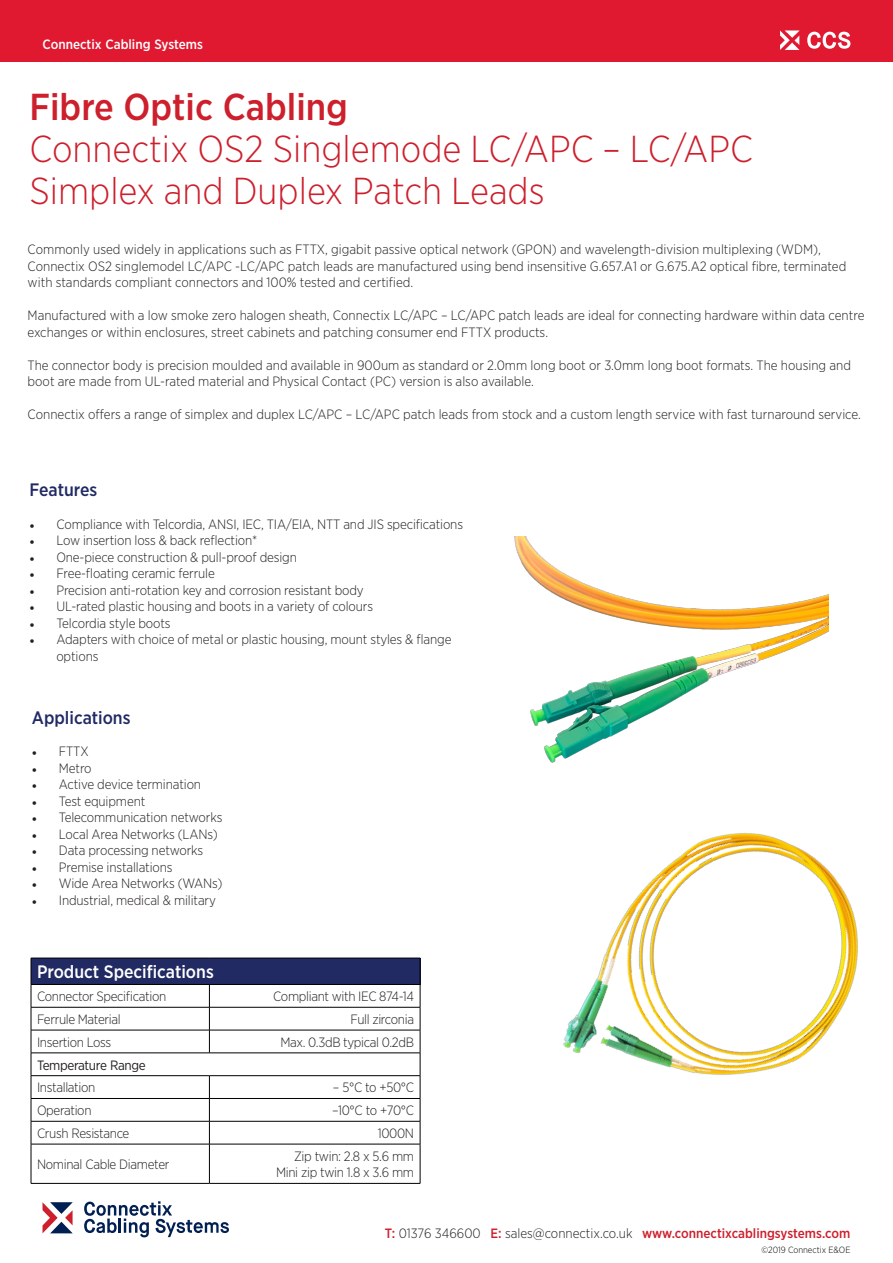
<style>
.page{position:relative;width:893px;height:1263px;background:#fff}
.page>*{position:absolute;margin:0;border:0;box-sizing:border-box;transform-origin:0 0}
.t1{font:300 37.5px "Gotham Narrow";color:#cd1f2c}
.t2{font:500 37.5px "Gotham Narrow";color:#cd1f2c}
.t3{font:500 18px "Gotham Narrow";color:#fff}
.t4{font:500 18px "Gotham Narrow";color:#212a63}
.HEADER_box{font:300 13.5px/16.5px "Gotham Narrow";letter-spacing:-.01em;color:#231f20}
.t5{font:500 13.5px "Gotham Narrow";color:#cd1f2c}
.t6{font:500 13.5px "Gotham Narrow";color:#fff}
.HEADER_box-2{font:13.5px "Gotham Narrow";letter-spacing:-.025em;color:#231f20}
.t7{font:300 9px "Gotham Narrow";color:#010000}
.s1{font-family:"Minion Pro";font-weight:400}
.s2{font-weight:300;color:#231f20}
</style>
<div class="page">
<div style="left:0;top:0;width:893px;height:62px;background:#e01931"></div>
<svg style="left:43px;top:1202px;width:30px;height:31px"></svg>
<svg style="left:84px;top:1201px;width:145px;height:36px"></svg>
<svg style="left:780px;top:30px;width:19px;height:20px"></svg>
<svg style="left:807px;top:32px;width:43px;height:17px"></svg>
<div style="left:31px;top:958px;width:389px;height:26px;background:#212a63"></div>
<hr style="left:31px;top:1052px;width:178px;height:1px;background:#010000">
<hr style="left:209px;top:1052px;width:211px;height:1px;background:#010000">
<hr style="left:31px;top:1075px;width:178px;height:1px;background:#010000">
<hr style="left:209px;top:1075px;width:211px;height:1px;background:#010000">
<hr style="left:31px;top:1098px;width:178px;height:1px;background:#010000">
<hr style="left:209px;top:1098px;width:211px;height:1px;background:#010000">
<hr style="left:31px;top:1121px;width:178px;height:1px;background:#010000">
<hr style="left:209px;top:1121px;width:211px;height:1px;background:#010000">
<svg style="left:209px;top:1076px;width:1px;height:68px"></svg>
<hr style="left:31px;top:1144px;width:178px;height:1px;background:#010000">
<hr style="left:31px;top:1144px;width:1px;height:39px;background:#010000">
<hr style="left:209px;top:1144px;width:211px;height:1px;background:#010000">
<hr style="left:209px;top:1144px;width:1px;height:39px;background:#010000">
<hr style="left:420px;top:1144px;width:1px;height:39px;background:#010000">
<hr style="left:31px;top:1183px;width:178px;height:1px;background:#010000">
<hr style="left:209px;top:1183px;width:211px;height:1px;background:#010000">
<hr style="left:31px;top:958px;width:178px;height:1px;background:#010000">
<hr style="left:209px;top:958px;width:211px;height:1px;background:#010000">
<hr style="left:31px;top:984px;width:178px;height:1px;background:#010000">
<hr style="left:209px;top:984px;width:211px;height:1px;background:#010000">
<hr style="left:31px;top:1007px;width:178px;height:1px;background:#010000">
<hr style="left:209px;top:1007px;width:211px;height:1px;background:#010000">
<hr style="left:31px;top:1030px;width:178px;height:1px;background:#010000">
<svg style="left:31px;top:958px;width:1px;height:186px"></svg>
<hr style="left:209px;top:1030px;width:211px;height:1px;background:#010000">
<svg style="left:209px;top:985px;width:1px;height:68px"></svg>
<svg style="left:420px;top:958px;width:1px;height:186px"></svg>
<img style="left:563px;top:833px;width:295px;height:242px">
<img style="left:514px;top:537px;width:314px;height:226px">
<p class="t6" style="left:43px;top:31px;width:117px">Fibre Optic Cabling</p>
<p class="t6" style="left:43px;top:36px;width:162px">Connectix Cabling Systems</p>
<p class="t2" style="left:29px;top:83px;width:320px">Fibre Optic Cabling</p>
<p class="t1" style="left:29px;top:126px;width:725px">Connectix OS2 Singlemode LC/APC – LC/APC</p>
<p class="t1" style="left:29px;top:168px;width:517px">Simplex and Duplex Patch Leads</p>
<p class="HEADER_box" style="left:28px;top:241px;width:820px">Commonly used widely in applications such as FTTX, gigabit passive optical network (GPON) and wavelength-division multiplexing (WDM),<br>Connectix OS2 singlemodel LC/APC -LC/APC patch leads are manufactured using bend insensitive G.657.A1 or G.675.A2 optical fibre, terminated with standards compliant connectors and 100% tested and certified.</p>
<p class="HEADER_box" style="left:28px;top:307px;width:838px">Manufactured with a low smoke zero halogen sheath, Connectix LC/APC – LC/APC patch leads are ideal for connecting hardware within data centre exchanges or within enclosures, street cabinets and patching consumer end FTTX products.</p>
<p class="HEADER_box" style="left:28px;top:356px;width:825px">The connector body is precision moulded and available in 900um as standard or 2.0mm long boot or 3.0mm long boot formats. The housing and boot are made from UL-rated material and Physical Contact (PC) version is also available.</p>
<p class="HEADER_box" style="left:28px;top:406px;width:835px">Connectix offers a range of simplex and duplex LC/APC – LC/APC patch leads from stock and a custom length service with fast turnaround service.</p>
<p class="t4" style="left:29px;top:478px;width:69px">Features</p>
<p class="HEADER_box" style="left:29px;top:515px;width:435px"><span class="s1">•</span> Compliance with Telcordia, ANSI, IEC, TIA/EIA, NTT and JIS specifications</p>
<p class="HEADER_box" style="left:29px;top:532px;width:229px"><span class="s1">•</span> Low insertion loss &amp; back reflection*</p>
<p class="HEADER_box" style="left:29px;top:548px;width:269px"><span class="s1">•</span> One-piece construction &amp; pull-proof design</p>
<p class="HEADER_box" style="left:29px;top:565px;width:187px"><span class="s1">•</span> Free-floating ceramic ferrule</p>
<p class="HEADER_box" style="left:29px;top:581px;width:336px"><span class="s1">•</span> Precision anti-rotation key and corrosion resistant body</p>
<p class="HEADER_box" style="left:29px;top:598px;width:345px"><span class="s1">•</span> UL-rated plastic housing and boots in a variety of colours</p>
<p class="HEADER_box" style="left:29px;top:614px;width:143px"><span class="s1">•</span> Telcordia style boots</p>
<p class="HEADER_box" style="left:56px;top:631px;width:397px;text-indent:-27px"><span class="s1">•</span> Adapters with choice of metal or plastic housing, mount styles &amp; flange options</p>
<p class="t4" style="left:32px;top:706px;width:100px">Applications</p>
<p class="HEADER_box" style="left:32px;top:743px;width:58px"><span class="s1">•</span> FTTX</p>
<p class="HEADER_box" style="left:32px;top:760px;width:61px"><span class="s1">•</span> Metro</p>
<p class="HEADER_box" style="left:32px;top:776px;width:171px"><span class="s1">•</span> Active device termination</p>
<p class="HEADER_box" style="left:32px;top:793px;width:115px"><span class="s1">•</span> Test equipment</p>
<p class="HEADER_box" style="left:32px;top:809px;width:192px"><span class="s1">•</span> Telecommunication networks</p>
<p class="HEADER_box" style="left:32px;top:826px;width:187px"><span class="s1">•</span> Local Area Networks (LANs)</p>
<p class="HEADER_box" style="left:32px;top:842px;width:173px"><span class="s1">•</span> Data processing networks</p>
<p class="HEADER_box" style="left:32px;top:859px;width:142px"><span class="s1">•</span> Premise installations</p>
<p class="HEADER_box" style="left:32px;top:875px;width:192px"><span class="s1">•</span> Wide Area Networks (WANs)</p>
<p class="HEADER_box" style="left:32px;top:892px;width:186px"><span class="s1">•</span> Industrial, medical &amp; military</p>
<p class="t3" style="left:37px;top:961px;width:178px">Product Specifications</p>
<p class="HEADER_box" style="left:37px;top:988px;width:131px">Connector Specification</p>
<p class="HEADER_box" style="left:273px;top:988px;width:142px">Compliant with IEC 874-14</p>
<p class="HEADER_box" style="left:37px;top:1011px;width:85px">Ferrule Material</p>
<p class="HEADER_box" style="left:350px;top:1011px;width:65px">Full zirconia</p>
<p class="HEADER_box" style="left:37px;top:1033px;width:76px">Insertion Loss</p>
<p class="HEADER_box" style="left:280px;top:1033px;width:135px">Max. 0.3dB typical 0.2dB</p>
<p class="HEADER_box-2" style="left:37px;top:1056px;width:110px">Temperature Range</p>
<p class="HEADER_box" style="left:37px;top:1079px;width:60px">Installation</p>
<p class="HEADER_box" style="left:333px;top:1079px;width:83px">– 5°C to +50°C</p>
<p class="HEADER_box" style="left:37px;top:1102px;width:56px">Operation</p>
<p class="HEADER_box" style="left:332px;top:1102px;width:83px">–10°C to +70°C</p>
<p class="HEADER_box" style="left:37px;top:1125px;width:94px">Crush Resistance</p>
<p class="HEADER_box" style="left:378px;top:1125px;width:38px">1000N</p>
<p class="HEADER_box" style="left:37px;top:1156px;width:134px">Nominal Cable Diameter</p>
<p class="HEADER_box" style="left:294px;top:1147px;width:122px">Zip twin: 2.8 x 5.6 mm</p>
<p class="HEADER_box" style="left:276px;top:1164px;width:140px">Mini zip twin 1.8 x 3.6 mm</p>
<p class="t5" style="left:385px;top:1224px;width:467px">T: <span class="s2">01376 346600</span> E: <span class="s2">sales@connectix.co.uk</span> www.connectixcablingsystems.com</p>
<p class="t7" style="left:762px;top:1244px;width:90px">©2019 Connectix E&amp;OE</p>
</div>
